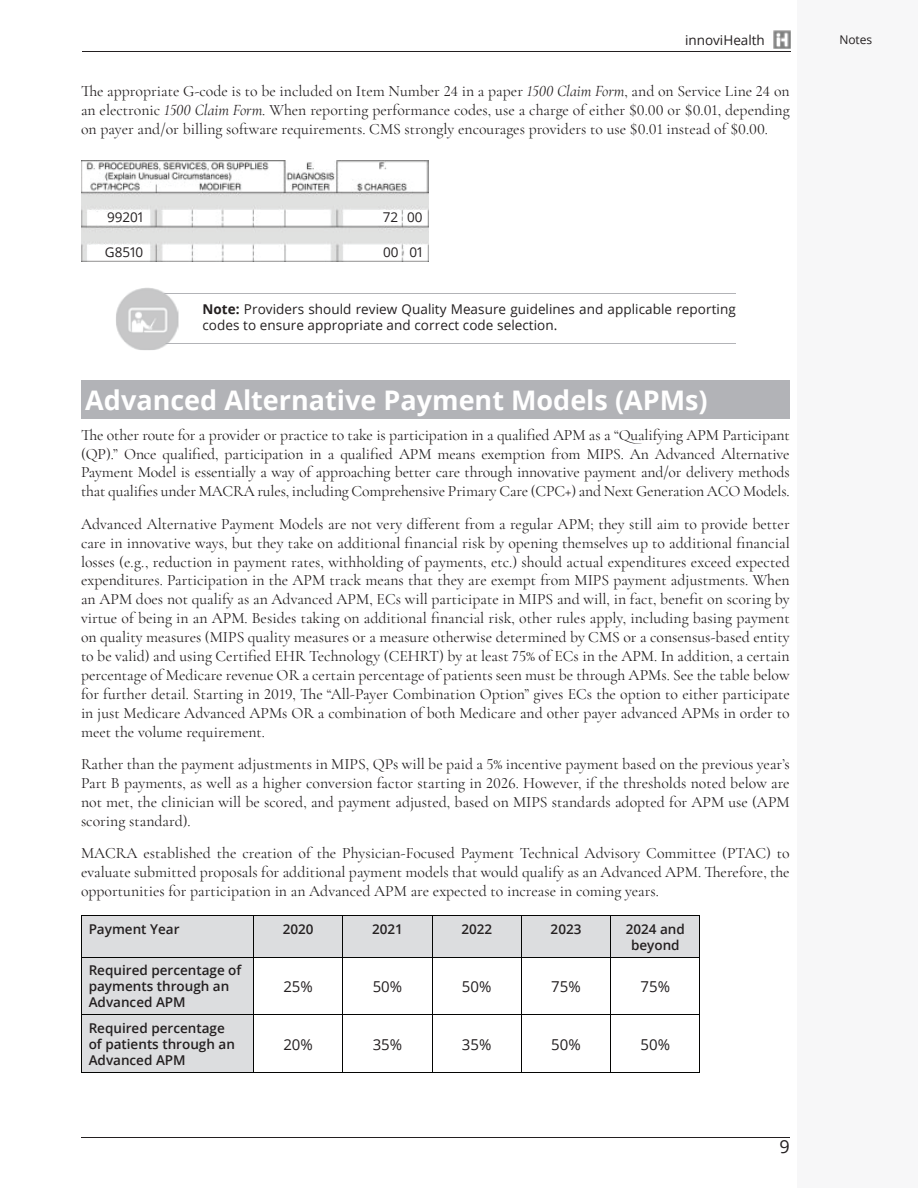
<style>
.page{position:relative;width:918px;height:1188px;background:#fff}
.page>*{position:absolute;margin:0;border:0;box-sizing:border-box;transform-origin:0 0}
.t1{font:700 27px "Open Sans";color:#fff}
.t2{font:18px "Open Sans";color:#231f20}
.t3{font:15.75px/18.9px "Cormorant Garamond";color:#231f20;text-align:justify}
.t4{font:15px "Open Sans";color:#231f20}
.t5{font:13.5px/16.2px "Open Sans";letter-spacing:.005em;color:#231f20}
.t6{font:600 13.5px/16.2px "Open Sans";color:#231f20}
.t7{font:12px "Open Sans";color:#231f20}
.s1{font-style:italic}
.s2{font-weight:700}
</style>
<div class="page">
<div style="left:798px;top:0;width:120px;height:1188px;background:#f7f7f8"></div>
<hr style="left:81px;top:1137px;width:709px;height:1px;background:#231f20">
<hr style="left:82px;top:51px;width:709px;height:1px;background:#231f20">
<img style="left:773px;top:30px;width:18px;height:19px">
<hr style="left:155px;top:293px;width:581px;height:1px;background:#b2b3b7">
<hr style="left:155px;top:344px;width:581px;height:1px;background:#b2b3b7">
<div style="left:81px;top:380px;width:709px;height:39px;background:#b2b3b7"></div>
<svg style="left:82px;top:916px;width:618px;height:156px"></svg>
<hr style="left:81px;top:915px;width:173px;height:1px;background:#040503">
<hr style="left:81px;top:916px;width:1px;height:41px;background:#040503">
<hr style="left:254px;top:915px;width:89px;height:1px;background:#040503">
<hr style="left:253px;top:916px;width:1px;height:41px;background:#040503">
<hr style="left:343px;top:915px;width:89px;height:1px;background:#040503">
<hr style="left:343px;top:916px;width:1px;height:41px;background:#040503">
<hr style="left:432px;top:915px;width:89px;height:1px;background:#040503">
<hr style="left:432px;top:916px;width:1px;height:41px;background:#040503">
<hr style="left:521px;top:915px;width:90px;height:1px;background:#040503">
<hr style="left:521px;top:916px;width:1px;height:41px;background:#040503">
<hr style="left:611px;top:915px;width:89px;height:1px;background:#040503">
<hr style="left:611px;top:916px;width:1px;height:41px;background:#040503">
<hr style="left:700px;top:916px;width:1px;height:41px;background:#040503">
<hr style="left:81px;top:957px;width:173px;height:1px;background:#040503">
<hr style="left:81px;top:957px;width:1px;height:58px;background:#040503">
<hr style="left:254px;top:957px;width:89px;height:1px;background:#040503">
<hr style="left:253px;top:957px;width:1px;height:58px;background:#040503">
<hr style="left:343px;top:957px;width:89px;height:1px;background:#040503">
<hr style="left:343px;top:957px;width:1px;height:58px;background:#040503">
<hr style="left:432px;top:957px;width:89px;height:1px;background:#040503">
<hr style="left:432px;top:957px;width:1px;height:58px;background:#040503">
<hr style="left:521px;top:957px;width:90px;height:1px;background:#040503">
<hr style="left:521px;top:957px;width:1px;height:58px;background:#040503">
<hr style="left:611px;top:957px;width:89px;height:1px;background:#040503">
<hr style="left:611px;top:957px;width:1px;height:58px;background:#040503">
<hr style="left:700px;top:957px;width:1px;height:58px;background:#040503">
<hr style="left:81px;top:1015px;width:173px;height:1px;background:#040503">
<hr style="left:81px;top:1015px;width:1px;height:57px;background:#040503">
<hr style="left:254px;top:1015px;width:89px;height:1px;background:#040503">
<hr style="left:253px;top:1015px;width:1px;height:57px;background:#040503">
<hr style="left:343px;top:1015px;width:89px;height:1px;background:#040503">
<hr style="left:343px;top:1015px;width:1px;height:57px;background:#040503">
<hr style="left:432px;top:1015px;width:89px;height:1px;background:#040503">
<hr style="left:432px;top:1015px;width:1px;height:57px;background:#040503">
<hr style="left:521px;top:1015px;width:90px;height:1px;background:#040503">
<hr style="left:521px;top:1015px;width:1px;height:57px;background:#040503">
<hr style="left:611px;top:1015px;width:89px;height:1px;background:#040503">
<hr style="left:611px;top:1015px;width:1px;height:57px;background:#040503">
<hr style="left:700px;top:1015px;width:1px;height:57px;background:#040503">
<hr style="left:81px;top:1072px;width:173px;height:1px;background:#040503">
<hr style="left:254px;top:1072px;width:89px;height:1px;background:#040503">
<hr style="left:343px;top:1072px;width:89px;height:1px;background:#040503">
<hr style="left:432px;top:1072px;width:89px;height:1px;background:#040503">
<hr style="left:521px;top:1072px;width:90px;height:1px;background:#040503">
<hr style="left:611px;top:1072px;width:89px;height:1px;background:#040503">
<img style="left:81px;top:160px;width:348px;height:102px">
<img style="left:116px;top:288px;width:62px;height:62px">
<svg style="left:155px;top:293px;width:23px;height:1px"></svg>
<svg style="left:155px;top:344px;width:23px;height:1px"></svg>
<p class="t5" style="left:685px;top:31px;width:81px">innoviHealth</p>
<p class="t7" style="left:839px;top:31px;width:34px">Notes</p>
<p class="t3" style="left:81px;top:82px;width:710px">The appropriate G-code is to be included on Item Number 24 in a paper <span class="s1">1500 Claim Form</span>, and on Service Line 24 on an electronic <span class="s1">1500 Claim Form</span>. When reporting performance codes, use a charge of either $0.00 or $0.01, depending on payer and/or billing software requirements. CMS strongly encourages providers to use $0.01 instead of $0.00.</p>
<p class="t5" style="left:107px;top:209px;width:38px">99201</p>
<p class="t5" style="left:383px;top:209px;width:41px">72 00</p>
<p class="t5" style="left:105px;top:243px;width:40px">G8510</p>
<p class="t5" style="left:383px;top:243px;width:41px">00 01</p>
<p class="t5" style="left:202px;top:300px;width:535px"><span class="s2">Note:</span> Providers should review Quality Measure guidelines and applicable reporting codes to ensure appropriate and correct code selection.</p>
<h1 class="t1" style="left:85px;top:381px;width:624px">Ad vanced Alternative Payment Models (APMs)</h1>
<p class="t3" style="left:81px;top:425px;width:710px">The other route for a provider or practice to take is participation in a qualified APM as a “Qualifying APM Participant (QP).” Once qualified, participation in a qualified APM means exemption from MIPS. An Advanced Alternative Payment Model is essentially a way of approaching better care through innovative payment and/or delivery methods that qualifies under MACRA rules, including Comprehensive Primary Care (CPC+) and Next Generation ACO Models.</p>
<p class="t3" style="left:81px;top:514px;width:710px">Advanced Alternative Payment Models are not very different from a regular APM; they still aim to provide better care in innovative ways, but they take on additional financial risk by opening themselves up to additional financial losses (e.g., reduction in payment rates, withholding of payments, etc.) should actual expenditures exceed expected expenditures. Participation in the APM track means that they are exempt from MIPS payment adjustments. When an APM does not qualify as an Advanced APM, ECs will participate in MIPS and will, in fact, benefit on scoring by virtue of being in an APM. Besides taking on additional financial risk, other rules apply, including basing payment on quality measures (MIPS quality measures or a measure otherwise determined by CMS or a consensus-based entity to be valid) and using Certified EHR Technology (CEHRT) by at least 75% of ECs in the APM. In addition, a certain percentage of Medicare revenue OR a certain percentage of patients seen must be through APMs. See the table below for further detail. Starting in 2019, The “All-Payer Combination Option” gives ECs the option to either participate in just Medicare Advanced APMs OR a combination of both Medicare and other payer advanced APMs in order to meet the volume requirement.</p>
<p class="t3" style="left:81px;top:755px;width:710px">Rather than the payment adjustments in MIPS, QPs will be paid a 5% incentive payment based on the previous year’s Part B payments, as well as a higher conversion factor starting in 2026. However, if the thresholds noted below are not met, the clinician will be scored, and payment adjusted, based on MIPS standards adopted for APM use (APM scoring standard).</p>
<p class="t3" style="left:81px;top:844px;width:710px">MACRA established the creation of the Physician-Focused Payment Technical Advisory Committee (PTAC) to evaluate submitted proposals for additional payment models that would qualify as an Advanced APM. Therefore, the opportunities for participation in an Advanced APM are expected to increase in coming years.</p>
<p class="t6" style="left:89px;top:920px;width:92px">Payment Year</p>
<p class="t6" style="left:283px;top:920px;width:32px">2020</p>
<p class="t6" style="left:372px;top:920px;width:32px">2021</p>
<p class="t6" style="left:461px;top:920px;width:32px">2022</p>
<p class="t6" style="left:551px;top:920px;width:32px">2023</p>
<p class="t6" style="left:626px;top:920px;width:61px;text-align:center">2024 and beyond</p>
<p class="t6" style="left:89px;top:962px;width:154px">Required percentage of payments through an<br>Advanced APM</p>
<p class="t4" style="left:283px;top:976px;width:31px">25%</p>
<p class="t4" style="left:373px;top:976px;width:31px">50%</p>
<p class="t4" style="left:462px;top:976px;width:31px">50%</p>
<p class="t4" style="left:551px;top:976px;width:31px">75%</p>
<p class="t4" style="left:641px;top:976px;width:31px">75%</p>
<p class="t6" style="left:89px;top:1019px;width:148px">Required percentage of patients through an<br>Advanced APM</p>
<p class="t4" style="left:283px;top:1034px;width:31px">20%</p>
<p class="t4" style="left:373px;top:1034px;width:31px">35%</p>
<p class="t4" style="left:462px;top:1034px;width:31px">35%</p>
<p class="t4" style="left:551px;top:1034px;width:31px">50%</p>
<p class="t4" style="left:641px;top:1034px;width:31px">50%</p>
<p class="t2" style="left:779px;top:1134px;width:12px">9</p>
</div>
